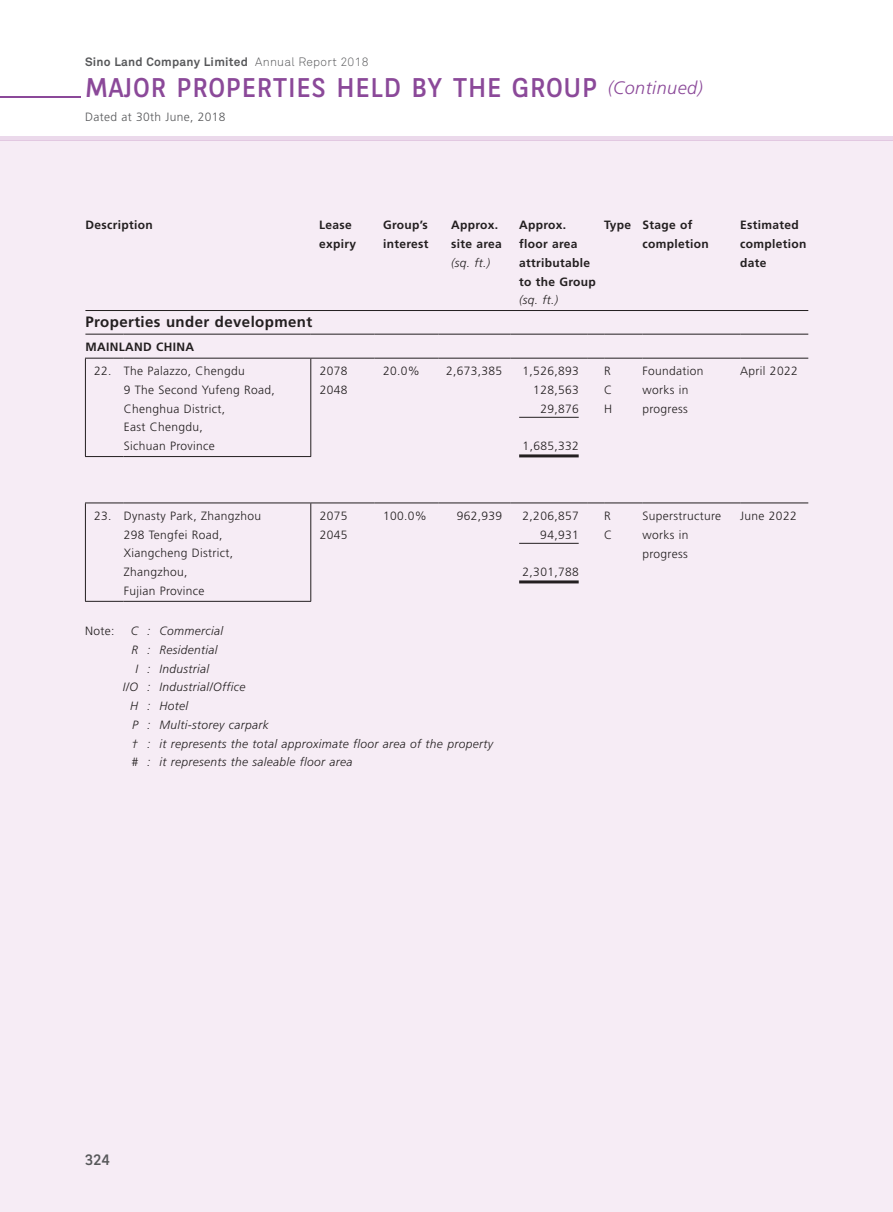
<style>
.page{position:relative;width:893px;height:1212px;background:#fff}
.page>*{position:absolute;margin:0;border:0;box-sizing:border-box;transform-origin:0 0}
.t1{font:27px "BNPP Sans";letter-spacing:.025em;color:#8b4999}
.t2{font:700 15px "Frutiger LT Std";letter-spacing:.03em;color:#231f20}
.t3{font:15px "BNPP Sans";color:#57585a}
.t4{font:300 12px/18.8px "Frutiger LT Std";letter-spacing:.03em;color:#231f20}
.t5{font:italic 300 12px "Frutiger LT Std";letter-spacing:.03em;color:#231f20}
.t6{font:700 12px/18.8px "Frutiger LT Std";letter-spacing:.03em;color:#231f20}
.t7{font:700 12px "Akkurat Pro";letter-spacing:.02em;color:#57585a}
.t8{font:300 12px "Frutiger LT Std";letter-spacing:.03em;color:#57585a}
.s1{font-family:"Akkurat Light Pro";font-weight:400}
.s2{font-family:"Frutiger LT Std";font-weight:300;font-style:italic;font-size:18px}
.s3{font-weight:300;font-style:italic}
</style>
<div class="page">
<div style="left:0;top:140px;width:893px;height:1072px;background:#f6ecf5"></div>
<hr style="left:0;top:136px;width:893px;height:4px;background:#ebd9eb">
<hr style="left:0;top:96px;width:81px;height:1px;background:#8b4999">
<hr style="left:85px;top:358px;width:1px;height:98px;background:#231f20">
<hr style="left:310px;top:358px;width:1px;height:98px;background:#231f20">
<hr style="left:85px;top:503px;width:1px;height:98px;background:#231f20">
<hr style="left:310px;top:503px;width:1px;height:98px;background:#231f20">
<hr style="left:85px;top:601px;width:39px;height:1px;background:#231f20">
<hr style="left:124px;top:601px;width:187px;height:1px;background:#231f20">
<hr style="left:85px;top:502px;width:39px;height:1px;background:#231f20">
<hr style="left:124px;top:502px;width:187px;height:1px;background:#231f20">
<hr style="left:311px;top:502px;width:64px;height:1px;background:#231f20">
<hr style="left:375px;top:502px;width:63px;height:1px;background:#231f20">
<hr style="left:438px;top:502px;width:73px;height:1px;background:#231f20">
<hr style="left:511px;top:502px;width:76px;height:1px;background:#231f20">
<svg style="left:587px;top:502px;width:17px;height:1px"></svg>
<hr style="left:604px;top:502px;width:38px;height:1px;background:#231f20">
<hr style="left:642px;top:502px;width:98px;height:1px;background:#231f20">
<hr style="left:740px;top:502px;width:68px;height:1px;background:#231f20">
<hr style="left:85px;top:334px;width:39px;height:1px;background:#231f20">
<hr style="left:124px;top:334px;width:187px;height:1px;background:#231f20">
<hr style="left:311px;top:334px;width:64px;height:1px;background:#231f20">
<hr style="left:375px;top:334px;width:63px;height:1px;background:#231f20">
<hr style="left:438px;top:334px;width:73px;height:1px;background:#231f20">
<hr style="left:511px;top:334px;width:76px;height:1px;background:#231f20">
<svg style="left:587px;top:334px;width:17px;height:1px"></svg>
<hr style="left:604px;top:334px;width:38px;height:1px;background:#231f20">
<hr style="left:642px;top:334px;width:98px;height:1px;background:#231f20">
<hr style="left:740px;top:334px;width:68px;height:1px;background:#231f20">
<hr style="left:85px;top:456px;width:39px;height:1px;background:#231f20">
<hr style="left:124px;top:456px;width:187px;height:1px;background:#231f20">
<hr style="left:85px;top:358px;width:39px;height:1px;background:#231f20">
<hr style="left:124px;top:358px;width:187px;height:1px;background:#231f20">
<hr style="left:311px;top:358px;width:64px;height:1px;background:#231f20">
<hr style="left:375px;top:358px;width:63px;height:1px;background:#231f20">
<hr style="left:438px;top:358px;width:73px;height:1px;background:#231f20">
<hr style="left:511px;top:358px;width:76px;height:1px;background:#231f20">
<svg style="left:587px;top:358px;width:17px;height:1px"></svg>
<hr style="left:604px;top:358px;width:38px;height:1px;background:#231f20">
<hr style="left:642px;top:358px;width:98px;height:1px;background:#231f20">
<hr style="left:740px;top:358px;width:68px;height:1px;background:#231f20">
<hr style="left:85px;top:310px;width:723px;height:1px;background:#231f20">
<hr style="left:519px;top:417px;width:60px;height:1px;background:#231f20">
<hr style="left:519px;top:454px;width:60px;height:3px;background:#231f20">
<hr style="left:519px;top:543px;width:60px;height:1px;background:#231f20">
<hr style="left:519px;top:580px;width:60px;height:3px;background:#231f20">
<p class="t7" style="left:85px;top:54px;width:285px">Sino Land Company Limited <span class="s1">Annual Report 2018</span></p>
<h1 class="t1" style="left:85px;top:70px;width:619px">MAJOR PROPERTIES HELD BY THE GROUP <span class="s2">(Continued)</span></h1>
<p class="t8" style="left:85px;top:110px;width:142px">Dated at 30th June, 2018</p>
<p class="t6" style="left:85px;top:216px;width:69px">Description</p>
<p class="t6" style="left:319px;top:216px;width:39px">Lease expiry</p>
<p class="t6" style="left:383px;top:216px;width:47px">Group’s interest</p>
<p class="t6" style="left:451px;top:216px;width:52px">Approx. site area <span class="s3">(sq. ft.)</span></p>
<p class="t6" style="left:519px;top:216px;width:78px">Approx. floor area attributable to the Group</p>
<p class="t6" style="left:642px;top:216px;width:68px;text-indent:-38px">Type Stage of completion</p>
<p class="t6" style="left:740px;top:216px;width:68px">Estimated completion date</p>
<p class="t5" style="left:519px;top:293px;width:41px">(sq. ft.)</p>
<p class="t2" style="left:85px;top:313px;width:228px">Properties under development</p>
<p class="t6" style="left:85px;top:338px;width:9px">MAI</p>
<p class="t6" style="left:110px;top:338px;width:86px">NLAND CHINA</p>
<p class="t4" style="left:124px;top:362px;width:153px;text-indent:-29px">22. The Palazzo, Chengdu<br>9 The Second Yufeng Road,<br>Chenghua District,<br>East Chengdu,<br>Sichuan Province</p>
<p class="t4" style="left:320px;top:362px;width:29px">2078<br>2048</p>
<p class="t4" style="left:383px;top:362px;width:38px">20.0%</p>
<p class="t4" style="left:446px;top:362px;width:58px">2,673,385</p>
<p class="t4" style="left:523px;top:362px;width:58px;text-align:right">1,526,893<br>128,563<br>29,876</p>
<p class="t4" style="left:604px;top:362px;width:10px;text-align:justify">R C H</p>
<p class="t4" style="left:642px;top:362px;width:63px">Foundation works in progress</p>
<p class="t4" style="left:740px;top:362px;width:59px">April 2022</p>
<p class="t4" style="left:523px;top:437px;width:58px">1,685,332</p>
<p class="t4" style="left:124px;top:507px;width:139px;text-indent:-29px">23. Dynasty Park, Zhangzhou<br>298 Tengfei Road,<br>Xiangcheng District,<br>Zhangzhou,<br>Fujian Province</p>
<p class="t4" style="left:320px;top:507px;width:29px">2075<br>2045</p>
<p class="t4" style="left:383px;top:507px;width:45px">100.0%</p>
<p class="t4" style="left:457px;top:507px;width:47px">962,939</p>
<p class="t4" style="left:523px;top:507px;width:58px;text-align:right">2,206,857<br>94,931</p>
<p class="t4" style="left:523px;top:563px;width:58px">2,301,788</p>
<p class="t4" style="left:85px;top:622px;width:31px">Note:</p>
<p class="t5" style="left:131px;top:624px;width:94px">C : Commercial</p>
<p class="t5" style="left:132px;top:643px;width:87px">R : Residential</p>
<p class="t5" style="left:136px;top:662px;width:75px">I : Industrial</p>
<p class="t5" style="left:123px;top:680px;width:124px">I/O : Industrial/Office</p>
<p class="t5" style="left:130px;top:699px;width:59px">H : Hotel</p>
<p class="t5" style="left:132px;top:718px;width:138px">P : Multi-storey carpark</p>
<p class="t5" style="left:132px;top:736px;width:363px">† : it represents the total approximate floor area of the property</p>
<p class="t5" style="left:132px;top:755px;width:223px"># : it represents the saleable floor area</p>
<p class="t4" style="left:604px;top:507px;width:10px">R<br>C</p>
<p class="t4" style="left:642px;top:507px;width:80px">Superstructure works in progress</p>
<p class="t4" style="left:740px;top:507px;width:58px">June 2022</p>
<p class="t3" style="left:85px;top:1150px;width:26px">324</p>
</div>
